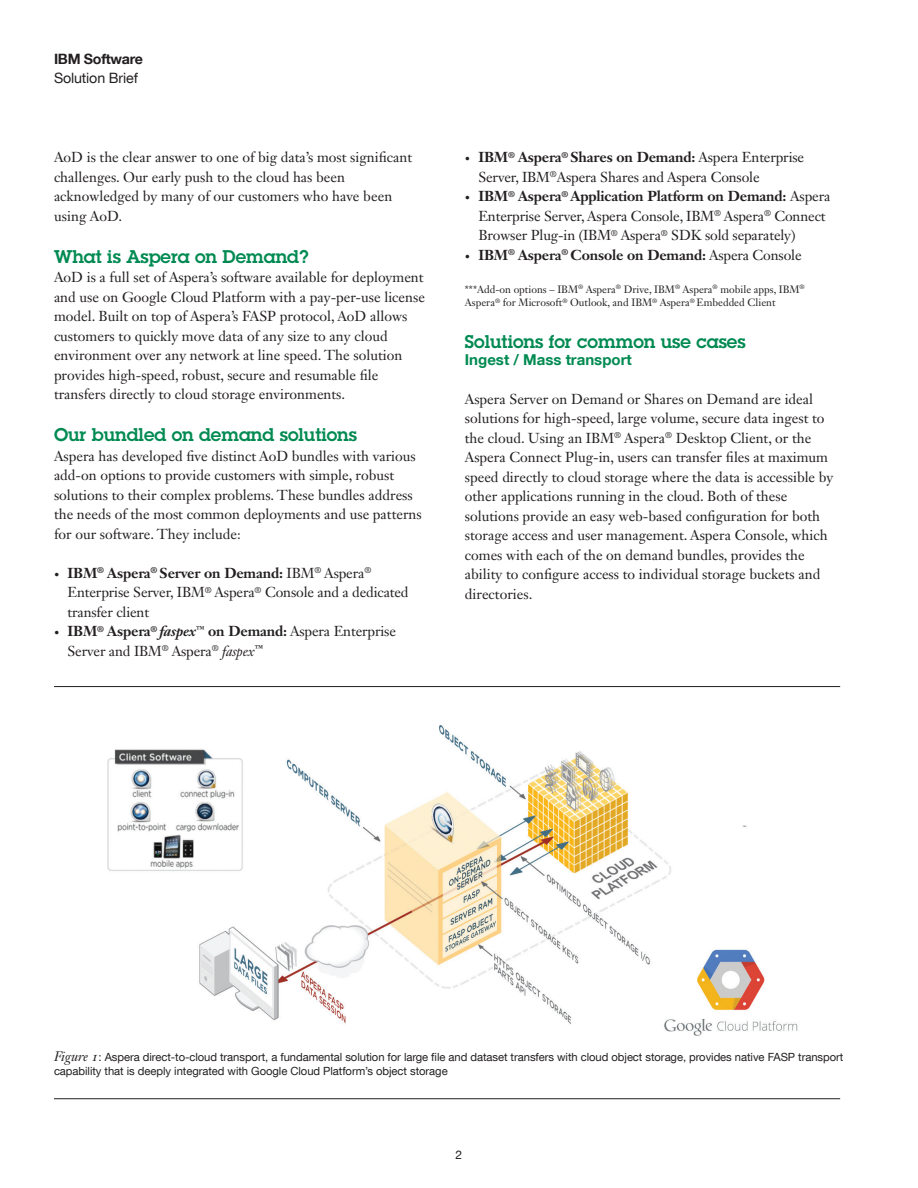
<style>
.page{position:relative;width:918px;height:1188px;background:#fff}
.page>*{position:absolute;margin:0;border:0;box-sizing:border-box;transform-origin:0 0}
._2C_body{font:600 18px "Lubalin Graph Std";color:#008a52}
._2A_head__color{font:600 18px "Lubalin Graph Std";color:#008a52}
._2C_body-2{font:700 15px "Helvetica Neue LT Com";color:#008a52}
._2C_body-3{font:14.25px/19.5px "Janson Text LT Std";color:#231f20}
.t1{font:700 14.25px "Janson Text LT Std";letter-spacing:-.01em;color:#231f20}
._0A_collateral_type{font:14.25px "Helvetica Neue LT Com";letter-spacing:-.01em;color:#231f20}
._0A_business_unit{font:700 14.25px "Helvetica Neue LT Com";letter-spacing:-.02em;color:#231f20}
._0B_industry_area{font:12px "Helvetica Neue LT Com";color:#231f20}
._2E_figure_caption{font:11.25px/13.5px "Helvetica Neue LT Com";letter-spacing:-.005em;color:#231f20}
._2C_body-4{font:10.5px/13.5px "Janson Text LT Std";color:#231f20}
.s1{font-weight:700;font-size:9.75px}
.s2{font-weight:700}
.s3{font-weight:700;font-style:italic}
.s4{font-style:italic}
.s5{font-size:9.75px}
.s6{font-weight:400}
.s7{font-family:"Janson Text LT Std";font-style:italic;font-size:13.5px}
</style>
<div class="page">
<hr style="left:54px;top:686px;width:786px;height:1px;background:#231f20">
<hr style="left:54px;top:1098px;width:786px;height:1px;background:#231f20">
<img style="left:107px;top:726px;width:691px;height:309px">
<p class="_0A_business_unit" style="left:54px;top:50px;width:90px">IBM Software</p>
<p class="_0A_collateral_type" style="left:54px;top:69px;width:85px">Solution Brief</p>
<p class="_2C_body-3" style="left:54px;top:147px;width:360px">AoD is the clear answer to one of big data’s most significant challenges. Our early push to the cloud has been acknowledged by many of our customers who have been using AoD.</p>
<p class="_2A_head__color" style="left:54px;top:244px;width:256px">What is Aspera on Demand?</p>
<p class="_2C_body-3" style="left:54px;top:267px;width:373px">AoD is a full set of Aspera’s software available for deployment and use on Google Cloud Platform with a pay-per-use license model. Built on top of Aspera’s FASP protocol, AoD allows customers to quickly move data of any size to any cloud environment over any network at line speed. The solution provides high-speed, robust, secure and resumable file transfers directly to cloud storage environments.</p>
<p class="_2C_body" style="left:54px;top:423px;width:305px">Our bundled on demand solutions</p>
<p class="_2C_body-3" style="left:54px;top:446px;width:369px">Aspera has developed five distinct AoD bundles with various add-on options to provide customers with simple, robust solutions to their complex problems. These bundles address the needs of the most common deployments and use patterns for our software. They include:</p>
<p class="_2C_body-3" style="left:68px;top:563px;width:343px;text-indent:-14px"><span class="s1">•</span> <span class="s2">IBM</span><sup>®</sup> <span class="s2">Aspera</span><sup>®</sup> <span class="s2">Server on Demand:</span> IBM<sup>®</sup> Aspera<sup>®<br></sup>Enterprise Server, IBM<sup>®</sup> Aspera<sup>®</sup> Console and a dedicated transfer client</p>
<p class="_2C_body-3" style="left:68px;top:621px;width:330px;text-indent:-14px"><span class="s1">•</span> <span class="s2">IBM</span><sup>®</sup> <span class="s2">Aspera</span><sup>®</sup> <span class="s3">faspex</span><sup>™</sup> <span class="s2">on Demand:</span> Aspera Enterprise<br>Server and IBM<sup>®</sup> Aspera<sup>®</sup> <span class="s4">faspex</span><sup>™</sup></p>
<p class="_2C_body-3" style="left:478px;top:148px;width:327px;text-indent:-14px"><span class="s1">•</span> <span class="s2">IBM</span><sup>®</sup> <span class="s2">Aspera</span><sup>®</sup> <span class="s2">Shares on Demand:</span> Aspera Enterprise<br>Server, IBM<sup>®</sup>Aspera Shares and Aspera Console</p>
<p class="_2C_body-3" style="left:478px;top:187px;width:354px;text-indent:-14px"><span class="s1">•</span> <span class="s2">IBM</span><sup>®</sup> <span class="s2">Aspera</span><sup>®</sup> <span class="s2">Application Platform on Demand:</span> Aspera<br>Enterprise Server, Aspera Console, IBM<sup>®</sup> Aspera<sup>®</sup> Connect<br>Browser Plug-in (IBM<sup>®</sup> Aspera<sup>®</sup> SDK sold separately)</p>
<p class="t1" style="left:465px;top:246px;width:338px"><span class="s5">•</span> IBM<sup>®</sup> Aspera<sup>®</sup> Console on Demand: <span class="s6">Aspera Console</span></p>
<p class="_2C_body-4" style="left:465px;top:282px;width:341px">***Add-on options – IBM<sup>®</sup> Aspera<sup>®</sup> Drive, IBM<sup>®</sup> Aspera<sup>®</sup> mobile apps, IBM<sup>®<br></sup>Aspera<sup>®</sup> for Microsoft<sup>®</sup> Outlook, and IBM<sup>®</sup> Aspera<sup>®</sup> Embedded Client</p>
<p class="_2C_body" style="left:465px;top:330px;width:282px">Solutions for common use cases</p>
<p class="_2C_body-2" style="left:465px;top:350px;width:168px">Ingest / Mass transport</p>
<p class="_2C_body-3" style="left:465px;top:389px;width:370px">Aspera Server on Demand or Shares on Demand are ideal solutions for high-speed, large volume, secure data ingest to the cloud. Using an IBM<sup>®</sup> Aspera<sup>®</sup> Desktop Client, or the Aspera Connect Plug-in, users can transfer files at maximum speed directly to cloud storage where the data is accessible by other applications running in the cloud. Both of these solutions provide an easy web-based configuration for both storage access and user management. Aspera Console, which comes with each of the on demand bundles, provides the ability to configure access to individual storage buckets and directories.</p>
<p class="_2E_figure_caption" style="left:54px;top:1050px;width:791px"><span class="s7">Figure 1</span>: Aspera direct-to-cloud transport, a fundamental solution for large file and dataset transfers with cloud object storage, provides native FASP transport capability that is deeply integrated with Google Cloud Platform’s object storage</p>
<p class="_0B_industry_area" style="left:456px;top:1148px;width:8px">2</p>
</div>
